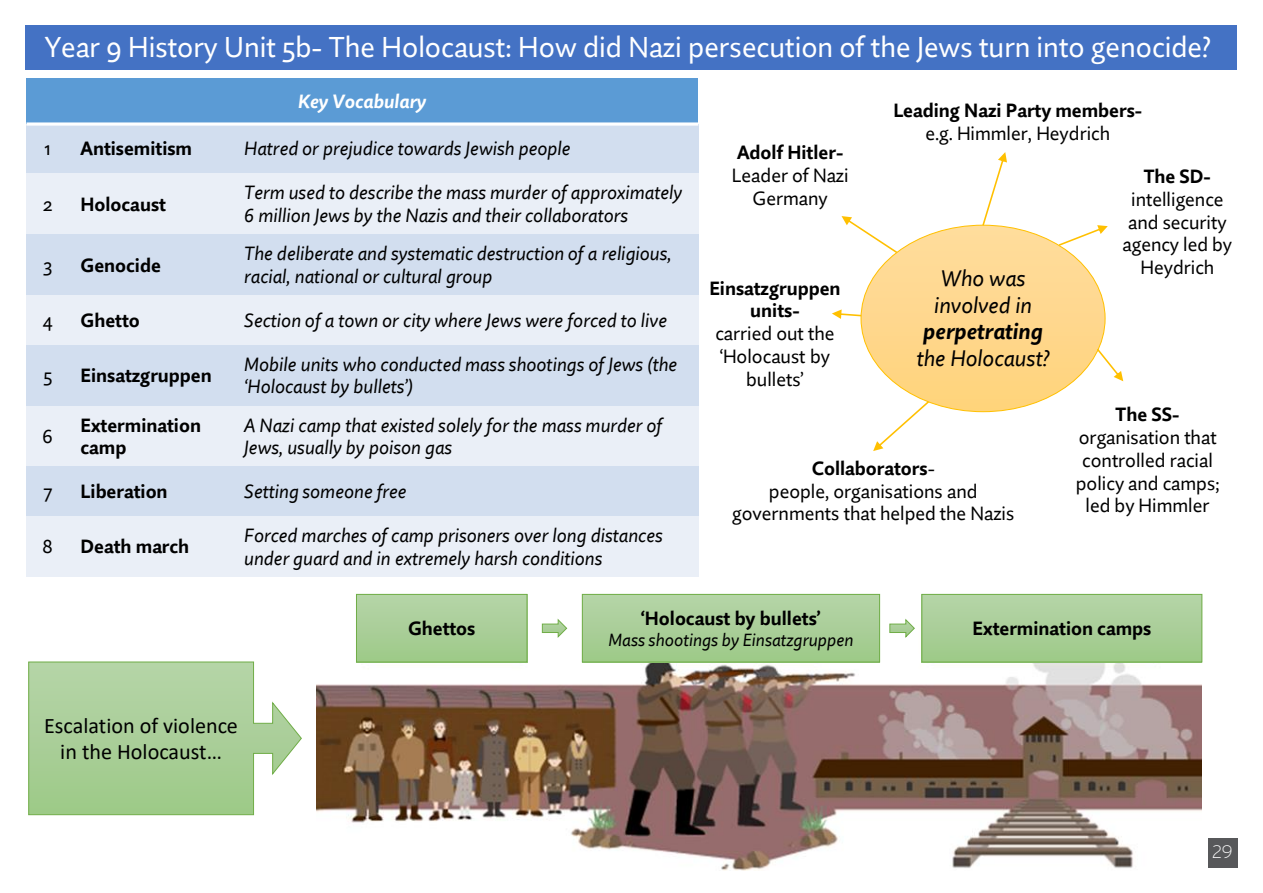
<style>
.page{position:relative;width:1263px;height:893px;background:#fff}
.page>*{position:absolute;margin:0;border:0;box-sizing:border-box;transform-origin:0 0}
.t1{font:28.5px "Quire Sans";color:#fff}
.t2{font:italic 22.2px/26.5px "Quire Sans";color:#000;text-align:center}
.t3{font:22.2px/26.5px "Calibri";color:#000;text-align:center}
.t4{font:italic 19.05px/22.8px "Quire Sans";color:#000}
.t5{font:19.05px/22.8px "Quire Sans";color:#000;text-align:center}
.t6{font:700 19.05px/22.8px "Quire Sans";color:#000}
.t7{font:italic 700 19.05px "Quire Sans";color:#fff}
.t8{font:200 18px "Interstate";color:#fff}
.t9{font:italic 17.4px "Quire Sans";color:#000}
.s1{font-weight:700}
.s2{font-weight:400}
</style>
<div class="page">
<div style="left:26px;top:78px;width:672px;height:46px;background:#5b9bd5"></div>
<div style="left:26px;top:124px;width:43px;height:49px;background:#d2deef"></div>
<div style="left:69px;top:124px;width:164px;height:49px;background:#d2deef"></div>
<div style="left:233px;top:124px;width:465px;height:49px;background:#d2deef"></div>
<div style="left:26px;top:173px;width:43px;height:61px;background:#eaeff7"></div>
<div style="left:69px;top:173px;width:164px;height:61px;background:#eaeff7"></div>
<div style="left:233px;top:173px;width:465px;height:61px;background:#eaeff7"></div>
<div style="left:26px;top:234px;width:43px;height:61px;background:#d2deef"></div>
<div style="left:69px;top:234px;width:164px;height:61px;background:#d2deef"></div>
<div style="left:233px;top:234px;width:465px;height:61px;background:#d2deef"></div>
<div style="left:26px;top:295px;width:43px;height:50px;background:#eaeff7"></div>
<div style="left:69px;top:295px;width:164px;height:50px;background:#eaeff7"></div>
<div style="left:233px;top:295px;width:465px;height:50px;background:#eaeff7"></div>
<div style="left:26px;top:345px;width:43px;height:61px;background:#d2deef"></div>
<div style="left:69px;top:345px;width:164px;height:61px;background:#d2deef"></div>
<div style="left:233px;top:345px;width:465px;height:61px;background:#d2deef"></div>
<div style="left:26px;top:406px;width:43px;height:61px;background:#eaeff7"></div>
<div style="left:69px;top:406px;width:164px;height:61px;background:#eaeff7"></div>
<div style="left:233px;top:406px;width:465px;height:61px;background:#eaeff7"></div>
<div style="left:26px;top:467px;width:43px;height:49px;background:#d2deef"></div>
<div style="left:69px;top:467px;width:164px;height:49px;background:#d2deef"></div>
<div style="left:233px;top:467px;width:465px;height:49px;background:#d2deef"></div>
<div style="left:26px;top:516px;width:43px;height:61px;background:#eaeff7"></div>
<div style="left:69px;top:516px;width:164px;height:61px;background:#eaeff7"></div>
<div style="left:233px;top:516px;width:465px;height:61px;background:#eaeff7"></div>
<svg style="left:26px;top:122px;width:672px;height:4px;background:#e7eff8"></svg>
<div style="left:26px;top:26px;width:1211px;height:44px;background:#4472c4"></div>
<svg style="left:832px;top:309px;width:29px;height:10px"></svg>
<svg style="left:873px;top:412px;width:45px;height:39px"></svg>
<svg style="left:861px;top:225px;width:244px;height:187px"></svg>
<svg style="left:982px;top:152px;width:25px;height:74px"></svg>
<svg style="left:841px;top:216px;width:56px;height:37px"></svg>
<svg style="left:1097px;top:349px;width:26px;height:32px"></svg>
<svg style="left:1059px;top:225px;width:49px;height:21px"></svg>
<svg style="left:28px;top:661px;width:274px;height:154px;background:#b4d4a4"></svg>
<img style="left:316px;top:624px;width:886px;height:246px">
<div style="left:356px;top:594px;width:171px;height:68px;background:linear-gradient(to bottom,#b6d4a9,#9eca89)"></div>
<div style="left:356px;top:594px;width:171px;height:68px;border:1px solid #70ad47"></div>
<div style="left:582px;top:594px;width:298px;height:68px;background:linear-gradient(to bottom,#b6d4a9,#9eca89)"></div>
<div style="left:582px;top:594px;width:298px;height:68px;border:1px solid #70ad47"></div>
<div style="left:922px;top:594px;width:280px;height:68px;background:linear-gradient(to bottom,#b6d4a9,#9eca89)"></div>
<div style="left:921px;top:594px;width:281px;height:68px;border:1px solid #70ad47"></div>
<svg style="left:889px;top:618px;width:26px;height:21px"></svg>
<svg style="left:542px;top:618px;width:26px;height:21px"></svg>
<div style="left:1208px;top:838px;width:29px;height:29px;background:#57585a"></div>
<p class="t1" style="left:45px;top:29px;width:1168px">Year 9 History Unit 5b- The Holocaust: How did Nazi persecution of the Jews turn into genocide?</p>
<p class="t7" style="left:298px;top:89px;width:130px">Key Vocabulary</p>
<p class="t5" style="left:44px;top:137px;width:8px">1</p>
<p class="t6" style="left:81px;top:137px;width:113px">Antisemitism</p>
<p class="t4" style="left:244px;top:137px;width:328px">Hatred or prejudice towards Jewish people</p>
<p class="t5" style="left:43px;top:192px;width:11px">2</p>
<p class="t6" style="left:81px;top:192px;width:87px">Holocaust</p>
<p class="t4" style="left:244px;top:181px;width:439px">Term used to describe the mass murder of approximately<br>6 million Jews by the Nazis and their collaborators</p>
<p class="t5" style="left:43px;top:253px;width:10px">3</p>
<p class="t6" style="left:81px;top:253px;width:82px">Genocide</p>
<p class="t4" style="left:244px;top:242px;width:429px">The deliberate and systematic destruction of a religious, racial, national or cultural group</p>
<p class="t5" style="left:43px;top:308px;width:11px">4</p>
<p class="t6" style="left:81px;top:308px;width:61px">Ghetto</p>
<p class="t4" style="left:244px;top:308px;width:424px">Section of a town or city where Jews were forced to live</p>
<p class="t5" style="left:43px;top:364px;width:10px">5</p>
<p class="t6" style="left:81px;top:364px;width:133px">Einsatzgruppen</p>
<p class="t4" style="left:244px;top:352px;width:435px">Mobile units who conducted mass shootings of Jews (the ‘Holocaust by bullets’)</p>
<p class="t5" style="left:43px;top:425px;width:12px">6</p>
<p class="t6" style="left:81px;top:413px;width:122px">Extermination camp</p>
<p class="t4" style="left:244px;top:413px;width:420px">A Nazi camp that existed solely for the mass murder of<br>Jews, usually by poison gas</p>
<p class="t5" style="left:43px;top:480px;width:10px">7</p>
<p class="t6" style="left:81px;top:480px;width:89px">Liberation</p>
<p class="t4" style="left:244px;top:480px;width:164px">Setting someone free</p>
<p class="t5" style="left:43px;top:535px;width:12px">8</p>
<p class="t6" style="left:81px;top:535px;width:110px">Death march</p>
<p class="t4" style="left:244px;top:524px;width:420px">Forced marches of camp prisoners over long distances under guard and in extremely harsh conditions</p>
<p class="t5" style="left:732px;top:141px;width:118px"><span class="s1">Adolf Hitler-<br></span>Leader of Nazi<br>Germany</p>
<p class="t5" style="left:709px;top:276px;width:133px"><span class="s1">Einsatzgruppen units-<br></span>carried out the ‘Holocaust by bullets’</p>
<p class="t6" style="left:893px;top:99px;width:250px;text-align:center">Leading Nazi Party members&shy;<span class="s2">e.g. Himmler, Heydrich</span></p>
<p class="t5" style="left:1122px;top:165px;width:111px"><span class="s1">The SD&shy;</span>intelligence and security agency led by<br>Heydrich</p>
<p class="t2" style="left:917px;top:265px;width:134px">Who was involved in <span class="s1">perpetrating </span>the Holocaust?</p>
<p class="t5" style="left:732px;top:457px;width:284px"><span class="s1">Collaborators</span>-<br>people, organisations and governments that helped the Nazis</p>
<p class="t5" style="left:1076px;top:403px;width:145px"><span class="s1">The SS&shy;</span>organisation that controlled racial policy and camps; led by Himmler</p>
<p class="t3" style="left:44px;top:711px;width:195px">Escalation of violence in the Holocaust…</p>
<p class="t6" style="left:408px;top:617px;width:69px">Ghettos</p>
<p class="t6" style="left:641px;top:606px;width:181px">‘Holocaust by bullets’</p>
<p class="t9" style="left:608px;top:629px;width:246px">Mass shootings by Einsatzgruppen</p>
<p class="t6" style="left:973px;top:617px;width:180px">Extermination camps</p>
<p class="t8" style="left:1212px;top:842px;width:22px">29</p>
</div>
